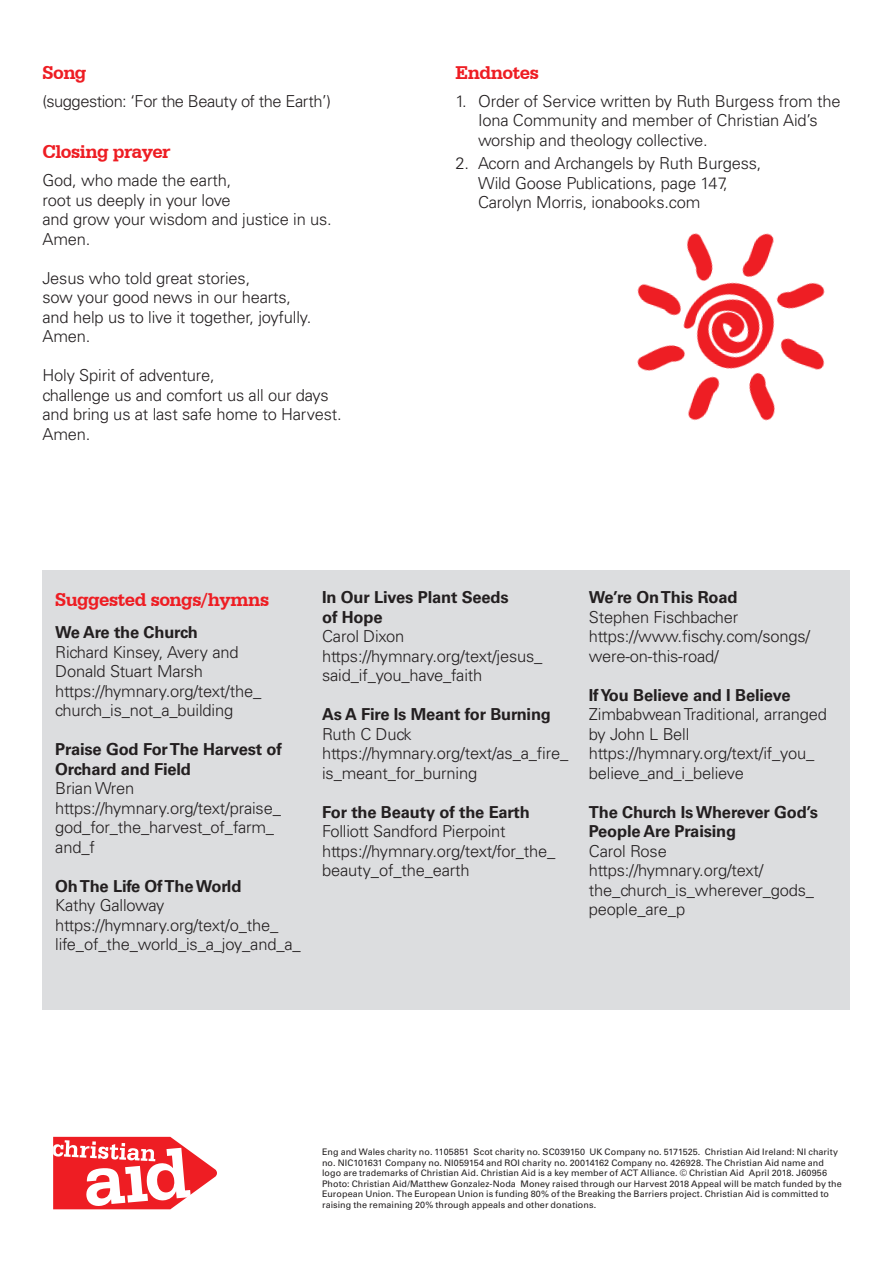
<style>
.page{position:relative;width:893px;height:1263px;background:#fff}
.page>*{position:absolute;margin:0;border:0;box-sizing:border-box;transform-origin:0 0}
.Subhead{font:700 19.5px "Serifa BT";letter-spacing:-.02em;color:#ee1d23}
.Subhead-2{font:300 16.5px/19.5px "Univers CA";letter-spacing:-.01em;color:#231f20}
.t1{font:700 16.5px/19.5px "Univers CA";letter-spacing:-.01em;color:#231f20}
.Subhead-3{font:300 16.5px "Univers CA";letter-spacing:-.03em;color:#231f20}
.t2{font:9px/10.5px "Univers CA";letter-spacing:.005em;color:#231f20}
.s1{font-weight:700}
</style>
<div class="page">
<svg style="left:53px;top:1137px;width:164px;height:72px"></svg>
<div style="left:43px;top:570px;width:807px;height:439px;background:#dcdddf"></div>
<img style="left:637px;top:233px;width:188px;height:188px">
<p class="Subhead" style="left:43px;top:60px;width:45px">Song</p>
<p class="Subhead-3" style="left:43px;top:91px;width:290px">(suggestion: ‘For the Beauty of the Earth’)</p>
<p class="Subhead" style="left:43px;top:139px;width:130px">Closing prayer</p>
<p class="Subhead-2" style="left:43px;top:170px;width:190px">God, who made the earth,</p>
<p class="Subhead-2" style="left:43px;top:190px;width:190px">root us deeply in your love</p>
<p class="Subhead-2" style="left:43px;top:209px;width:291px">and grow your wisdom and justice in us.</p>
<p class="Subhead-2" style="left:43px;top:229px;width:49px">Amen.</p>
<p class="Subhead-2" style="left:43px;top:268px;width:209px">Jesus who told great stories,</p>
<p class="Subhead-2" style="left:43px;top:287px;width:250px">sow your good news in our hearts,</p>
<p class="Subhead-2" style="left:43px;top:307px;width:270px">and help us to live it together, joyfully.</p>
<p class="Subhead-2" style="left:43px;top:326px;width:49px">Amen.</p>
<p class="Subhead-2" style="left:43px;top:365px;width:174px">Holy Spirit of adventure,</p>
<p class="Subhead-2" style="left:43px;top:385px;width:288px">challenge us and comfort us all our days</p>
<p class="Subhead-2" style="left:43px;top:404px;width:301px">and bring us at last safe home to Harvest.</p>
<p class="Subhead-2" style="left:43px;top:424px;width:49px">Amen.</p>
<p class="Subhead" style="left:455px;top:60px;width:85px">Endnotes</p>
<p class="Subhead-2" style="left:478px;top:91px;width:364px;text-indent:-22px">1. Order of Service written by Ruth Burgess from the<br>Iona Community and member of Christian Aid’s worship and theology collective.</p>
<p class="Subhead-2" style="left:478px;top:154px;width:285px;text-indent:-22px">2. Acorn and Archangels by Ruth Burgess,<br>Wild Goose Publications, page 147,<br>Carolyn Morris, ionabooks.com</p>
<p class="Subhead" style="left:55px;top:587px;width:215px">Suggested songs/hymns</p>
<p class="t1" style="left:55px;top:623px;width:144px">We Are the Church</p>
<p class="Subhead-2" style="left:55px;top:642px;width:208px">Richard Kinsey, Avery and<br>Donald Stuart Marsh https://hymnary.org/text/the_ church_is_not_a_building</p>
<p class="t1" style="left:55px;top:740px;width:228px">Praise God For The Harvest of<br>Orchard and Field</p>
<p class="Subhead-2" style="left:55px;top:779px;width:227px">Brian Wren https://hymnary.org/text/praise_ god_for_the_harvest_of_farm_ and_f</p>
<p class="t1" style="left:55px;top:876px;width:188px">Oh The Life Of The World</p>
<p class="Subhead-2" style="left:55px;top:896px;width:247px">Kathy Galloway https://hymnary.org/text/o_the_ life_of_the_world_is_a_joy_and_a_</p>
<p class="Subhead-2" style="left:322px;top:587px;width:222px"><span class="s1">In Our Lives Plant Seeds<br>of Hope<br></span>Carol Dixon https://hymnary.org/text/jesus_ said_if_you_have_faith</p>
<p class="t1" style="left:322px;top:705px;width:230px">As A Fire Is Meant for Burning</p>
<p class="Subhead-2" style="left:322px;top:724px;width:91px">Ruth C Duck</p>
<p class="Subhead-2" style="left:322px;top:743px;width:248px">https://hymnary.org/text/as_a_fire_ is_meant_for_burning</p>
<p class="t1" style="left:322px;top:802px;width:209px">For the Beauty of the Earth</p>
<p class="Subhead-2" style="left:322px;top:821px;width:185px">Folliott Sandford Pierpoint</p>
<p class="Subhead-2" style="left:322px;top:841px;width:235px">https://hymnary.org/text/for_the_ beauty_of_the_earth</p>
<p class="t1" style="left:589px;top:588px;width:150px">We’re On This Road</p>
<p class="Subhead-2" style="left:589px;top:607px;width:151px">Stephen Fischbacher</p>
<p class="Subhead-2" style="left:589px;top:626px;width:223px">https://www.fischy.com/songs/ were-on-this-road/</p>
<p class="t1" style="left:589px;top:685px;width:203px">If You Believe and I Believe</p>
<p class="Subhead-2" style="left:589px;top:704px;width:240px">Zimbabwean Traditional, arranged by John L Bell</p>
<p class="Subhead-2" style="left:589px;top:743px;width:227px">https://hymnary.org/text/if_you_ believe_and_i_believe</p>
<p class="t1" style="left:589px;top:802px;width:231px">The Church Is Wherever God’s<br>People Are Praising</p>
<p class="Subhead-2" style="left:589px;top:841px;width:79px">Carol Rose</p>
<p class="Subhead-2" style="left:589px;top:860px;width:227px">https://hymnary.org/text/ the_church_is_wherever_gods_ people_are_p</p>
<p class="t2" style="left:322px;top:1147px;width:521px">Eng and Wales charity no. 1105851 Scot charity no. SC039150 UK Company no. 5171525. Christian Aid Ireland: NI charity no. NIC101631 Company no. NI059154 and ROI charity no. 20014162 Company no. 426928. The Christian Aid name and logo are trademarks of Christian Aid. Christian Aid is a key member of ACT Alliance. © Christian Aid April 2018. J60956<br>Photo: Christian Aid/Matthew Gonzalez-Noda Money raised through our Harvest 2018 Appeal will be match funded by the European Union. The European Union is funding 80% of the Breaking the Barriers project. Christian Aid is committed to raising the remaining 20% through appeals and other donations.</p>
</div>
